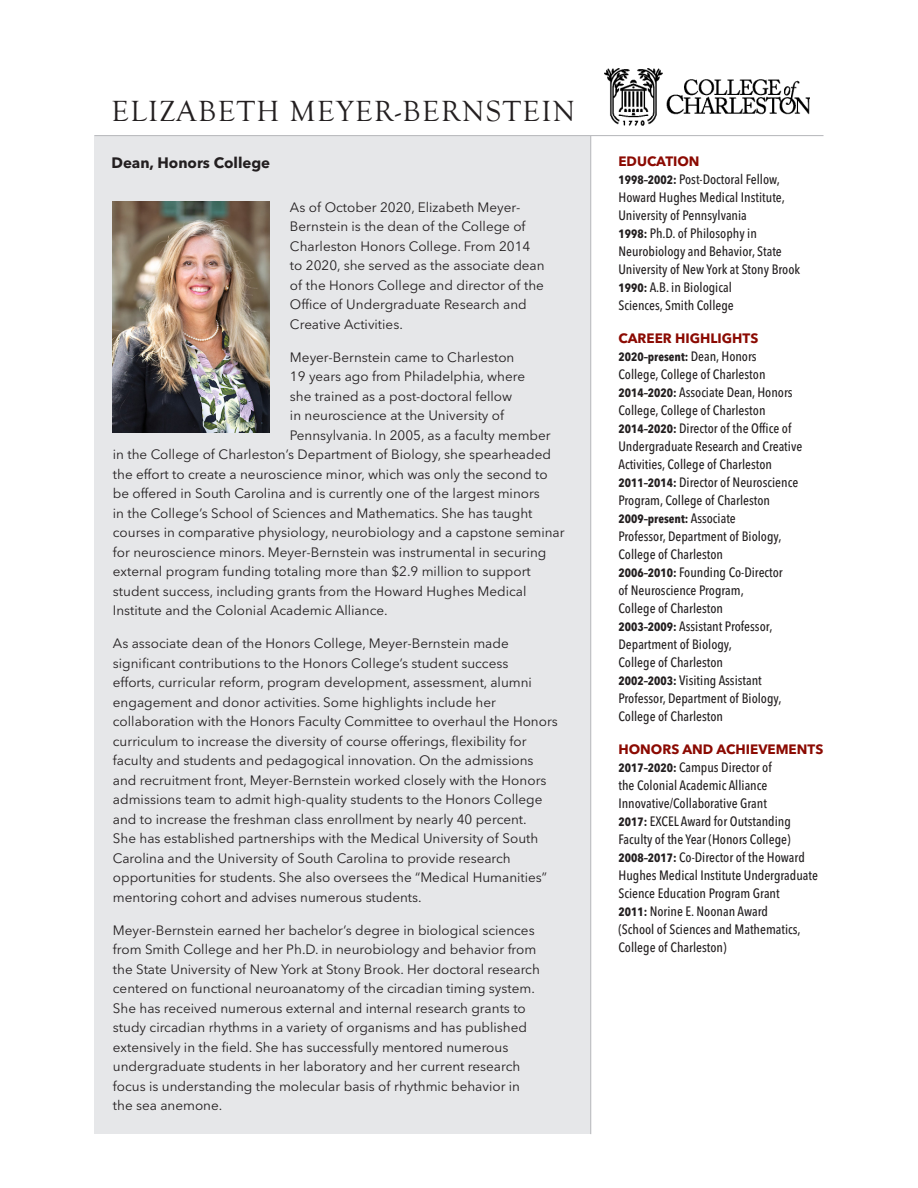
<style>
.page{position:relative;width:918px;height:1188px;background:#fff}
.page>*{position:absolute;margin:0;border:0;box-sizing:border-box;transform-origin:0 0}
.heads{font:30px "Goudy Old Style T";letter-spacing:.05em;color:#231f20}
.text_main{font:700 15px "Avenir Next LT Pro";color:#231f20}
.text_main-2{font:13.5px/19.5px "Avenir Next LT Pro";color:#231f20}
.listing{font:500 condensed 13.5px/18px "Avenir Next LT Pro";color:#231f20}
.subhead_avenir_blac{font:700 13.5px "Avenir Next LT Pro";color:#8b0a02}
.listing-2{font:700 condensed 12px "Avenir Next LT Pro";color:#231f20}
.s1{font-weight:700;font-size:12px}
.s2{font-weight:500;font-size:13.5px}
</style>
<div class="page">
<div style="left:94px;top:136px;width:497px;height:998px;background:#e6e7e9"></div>
<hr style="left:94px;top:135px;width:730px;height:1px;background:#bcbdc0">
<hr style="left:590px;top:135px;width:1px;height:999px;background:#bcbdc0">
<img style="left:113px;top:202px;width:157px;height:230px">
<img style="left:605px;top:69px;width:205px;height:56px">
<p class="heads" style="left:111px;top:95px;width:465px">ELIZABETH MEYER-BERNSTEIN</p>
<p class="text_main" style="left:111px;top:153px;width:160px">Dean, Honors College</p>
<p class="subhead_avenir_blac" style="left:618px;top:153px;width:83px">EDUCATION</p>
<p class="listing" style="left:618px;top:170px;width:168px"><span class="s1">1998–2002:</span> Post-Doctoral Fellow,<br>Howard Hughes Medical Institute,<br>University of Pennsylvania</p>
<p class="listing" style="left:618px;top:224px;width:183px"><span class="s1">1998:</span> Ph.D. of Philosophy in<br>Neurobiology and Behavior, State<br>University of New York at Stony Brook</p>
<p class="listing" style="left:618px;top:278px;width:117px"><span class="s1">1990:</span> A.B. in Biological<br>Sciences, Smith College</p>
<p class="subhead_avenir_blac" style="left:618px;top:330px;width:141px">CAREER HIGHLIGHTS</p>
<p class="listing-2" style="left:618px;top:349px;width:140px">2020–present: <span class="s2">Dean, Honors</span></p>
<p class="listing" style="left:618px;top:365px;width:149px">College, College of Charleston</p>
<p class="listing" style="left:618px;top:383px;width:176px"><span class="s1">2014–2020:</span> Associate Dean, Honors<br>College, College of Charleston</p>
<p class="listing" style="left:618px;top:419px;width:185px"><span class="s1">2014–2020:</span> Director of the Office of<br>Undergraduate Research and Creative<br>Activities, College of Charleston</p>
<p class="listing" style="left:618px;top:473px;width:181px"><span class="s1">2011–2014:</span> Director of Neuroscience<br>Program, College of Charleston</p>
<p class="listing-2" style="left:618px;top:511px;width:119px">2009–present: <span class="s2">Associate</span></p>
<p class="listing" style="left:618px;top:527px;width:165px">Professor, Department of Biology,<br>College of Charleston</p>
<p class="listing" style="left:618px;top:563px;width:166px"><span class="s1">2006–2010:</span> Founding Co-Director of Neuroscience Program,<br>College of Charleston</p>
<p class="listing" style="left:618px;top:617px;width:155px"><span class="s1">2003–2009:</span> Assistant Professor,<br>Department of Biology,<br>College of Charleston</p>
<p class="listing" style="left:618px;top:671px;width:165px"><span class="s1">2002–2003:</span> Visiting Assistant<br>Professor, Department of Biology,<br>College of Charleston</p>
<p class="subhead_avenir_blac" style="left:618px;top:741px;width:206px">HONORS AND ACHIEVEMENTS</p>
<p class="listing" style="left:618px;top:758px;width:155px"><span class="s1">2017–2020:</span> Campus Director of the Colonial Academic Alliance<br>Innovative/Collaborative Grant</p>
<p class="listing" style="left:618px;top:812px;width:174px"><span class="s1">2017:</span> EXCEL Award for Outstanding<br>Faculty of the Year (Honors College)</p>
<p class="listing" style="left:618px;top:848px;width:201px"><span class="s1">2008–2017:</span> Co-Director of the Howard<br>Hughes Medical Institute Undergraduate<br>Science Education Program Grant</p>
<p class="listing" style="left:618px;top:902px;width:184px"><span class="s1">2011:</span> Norine E. Noonan Award (School of Sciences and Mathematics,<br>College of Charleston)</p>
<p class="text_main-2" style="left:290px;top:197px;width:256px">As of October 2020, Elizabeth Meyer-Bernstein is the dean of the College of Charleston Honors College. From 2014 to 2020, she served as the associate dean of the Honors College and director of the Office of Undergraduate Research and Creative Activities.</p>
<p class="text_main-2" style="left:290px;top:347px;width:226px">Meyer-Bernstein came to Charleston</p>
<p class="text_main-2" style="left:290px;top:367px;width:237px">19 years ago from Philadelphia, where</p>
<p class="text_main-2" style="left:290px;top:386px;width:224px">she trained as a post-doctoral fellow</p>
<p class="text_main-2" style="left:290px;top:406px;width:216px">in neuroscience at the University of</p>
<p class="text_main-2" style="left:290px;top:425px;width:262px">Pennsylvania. In 2005, as a faculty member</p>
<p class="text_main-2" style="left:113px;top:445px;width:440px">in the College of Charleston’s Department of Biology, she spearheaded</p>
<p class="text_main-2" style="left:113px;top:464px;width:436px">the effort to create a neuroscience minor, which was only the second to</p>
<p class="text_main-2" style="left:113px;top:484px;width:429px">be offered in South Carolina and is currently one of the largest minors</p>
<p class="text_main-2" style="left:113px;top:503px;width:421px">in the College’s School of Sciences and Mathematics. She has taught</p>
<p class="text_main-2" style="left:113px;top:523px;width:453px">courses in comparative physiology, neurobiology and a capstone seminar</p>
<p class="text_main-2" style="left:113px;top:542px;width:435px">for neuroscience minors. Meyer-Bernstein was instrumental in securing</p>
<p class="text_main-2" style="left:113px;top:562px;width:419px">external program funding totaling more than $2.9 million to support</p>
<p class="text_main-2" style="left:113px;top:581px;width:415px">student success, including grants from the Howard Hughes Medical</p>
<p class="text_main-2" style="left:113px;top:601px;width:276px">Institute and the Colonial Academic Alliance.</p>
<p class="text_main-2" style="left:113px;top:634px;width:447px">As associate dean of the Honors College, Meyer-Bernstein made significant contributions to the Honors College’s student success<br>efforts, curricular reform, program development, assessment, alumni engagement and donor activities. Some highlights include her collaboration with the Honors Faculty Committee to overhaul the Honors curriculum to increase the diversity of course offerings, flexibility for faculty and students and pedagogical innovation. On the admissions and recruitment front, Meyer-Bernstein worked closely with the Honors admissions team to admit high-quality students to the Honors College and to increase the freshman class enrollment by nearly 40 percent.<br>She has established partnerships with the Medical University of South Carolina and the University of South Carolina to provide research opportunities for students. She also oversees the “Medical Humanities” mentoring cohort and advises numerous students.</p>
<p class="text_main-2" style="left:113px;top:920px;width:428px">Meyer-Bernstein earned her bachelor’s degree in biological sciences from Smith College and her Ph.D. in neurobiology and behavior from the State University of New York at Stony Brook. Her doctoral research centered on functional neuroanatomy of the circadian timing system.<br>She has received numerous external and internal research grants to study circadian rhythms in a variety of organisms and has published extensively in the field. She has successfully mentored numerous undergraduate students in her laboratory and her current research focus is understanding the molecular basis of rhythmic behavior in the sea anemone.</p>
</div>
